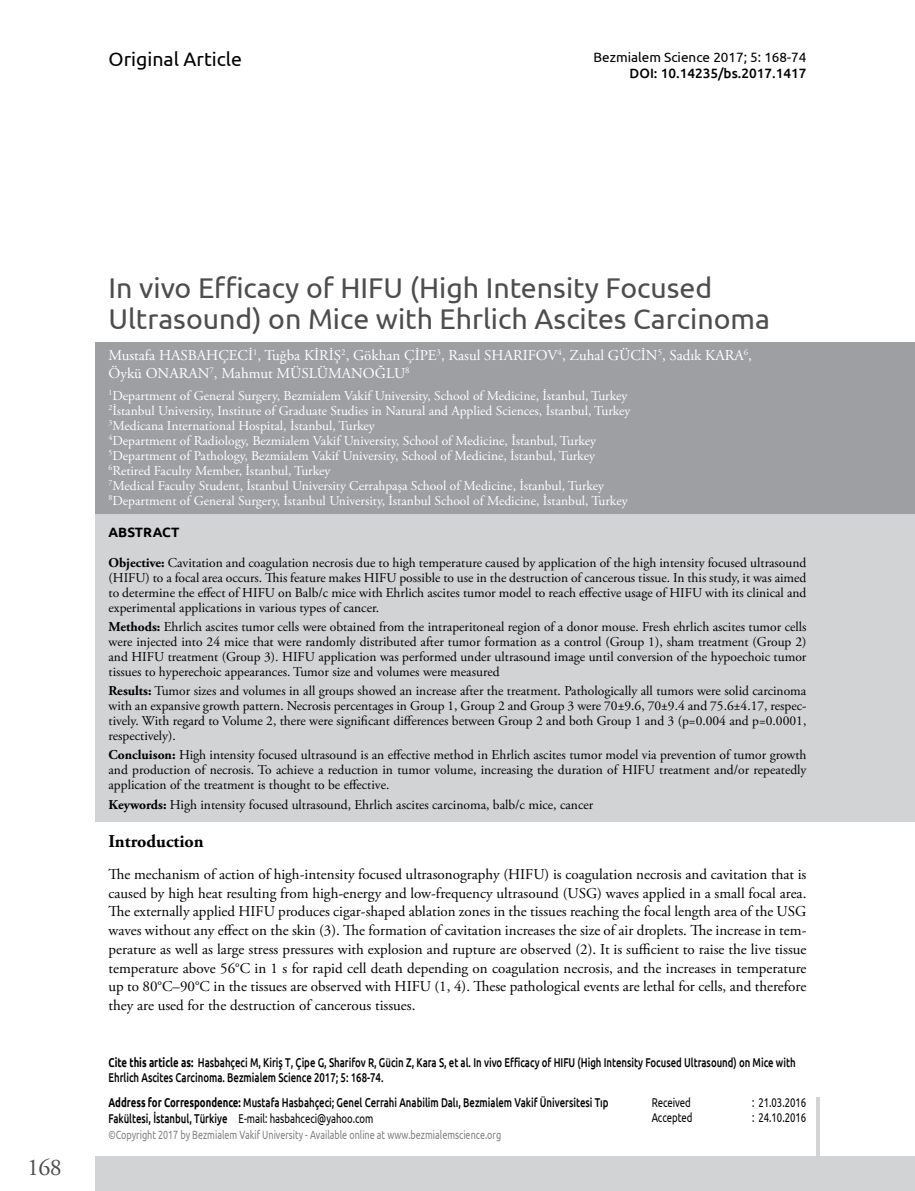
<style>
.page{position:relative;width:915px;height:1191px;background:#fff}
.page>*{position:absolute;margin:0;border:0;box-sizing:border-box;transform-origin:0 0}
.t1{font:28.5px/31.5px "Ubuntu";color:#4d4d4f}
.t2{font:24px "Adobe Garamond Pro";color:#4d4d4f}
.t3{font:19.5px "Ubuntu";color:#000}
.t4{font:700 18px "Adobe Garamond Pro";color:#000}
.t5{font:15px/18.8px "Adobe Garamond Pro";color:#000;text-align:justify}
.t6{font:15px/18px "Adobe Garamond Pro";color:#fff}
.t7{font:13.5px/15px "Adobe Garamond Pro";color:#000;text-align:justify}
.t8{font:13.5px/15px "Adobe Garamond Pro";color:#fff}
.t9{font:13.5px "Ubuntu";color:#000}
.t10{font:500 13.5px "Ubuntu";color:#000}
.t11{font:700 13.5px "Ubuntu";color:#000}
.t12{font:500 12.75px/15.3px "Ubuntu";color:#000;scale:.75 1}
.t13{font:12.75px "Ubuntu";color:#000;scale:.75 1}
.t14{font:12px "Ubuntu";color:#808285;scale:.75 1}
.s1{font-weight:700}
.s2{font-weight:400}
</style>
<div class="page">
<div style="left:96px;top:1157px;width:818px;height:34px;background:#d1d3d4"></div>
<svg style="left:815px;top:1097px;width:4px;height:60px"></svg>
<div style="left:96px;top:506px;width:818px;height:315px;background:#d1d3d4"></div>
<div style="left:96px;top:342px;width:818px;height:171px;background:#9d9fa2"></div>
<h3 class="t3" style="left:108px;top:47px;width:135px">Original Article</h3>
<p class="t9" style="left:593px;top:49px;width:214px">Bezmialem Science 2017; 5: 168-74</p>
<p class="t10" style="left:629px;top:65px;width:178px">DOI: 10.14235/bs.2017.1417</p>
<h2 class="t2" style="left:27px;top:1152px;width:36px">168</h2>
<h1 class="t1" style="left:108px;top:271px;width:662px">In vivo Efficacy of HIFU (High Intensity Focused<br>Ultrasound) on Mice with Ehrlich Ascites Carcinoma</h1>
<p class="t6" style="left:108px;top:347px;width:644px">Mustafa HASBAHÇECİ<sup>1</sup>, Tuğba KİRİŞ<sup>2</sup>, Gökhan ÇİPE<sup>3</sup>, Rasul SHARIFOV<sup>4</sup>, Zuhal GÜCİN<sup>5</sup>, Sadık KARA<sup>6</sup>,<br>Öykü ONARAN<sup>7</sup>, Mahmut MÜSLÜMANOĞLU<sup>8</sup></p>
<p class="t8" style="left:108px;top:388px;width:523px"><sup>1</sup>Department of General Surgery, Bezmialem Vakif University, School of Medicine, İstanbul, Turkey <sup>2</sup>İstanbul University, Institute of Graduate Studies in Natural and Applied Sciences, İstanbul, Turkey <sup>3</sup>Medicana International Hospital, İstanbul, Turkey<br><sup>4</sup>Department of Radiology, Bezmialem Vakif University, School of Medicine, İstanbul, Turkey <sup>5</sup>Department of Pathology, Bezmialem Vakif University, School of Medicine, İstanbul, Turkey <sup>6</sup>Retired Faculty Member, İstanbul, Turkey<br><sup>7</sup>Medical Faculty Student, İstanbul University Cerrahpaşa School of Medicine, İstanbul, Turkey <sup>8</sup>Department of General Surgery, İstanbul University, İstanbul School of Medicine, İstanbul, Turkey</p>
<p class="t11" style="left:108px;top:523px;width:72px">ABSTRACT</p>
<p class="t7" style="left:108px;top:555px;width:699px"><span class="s1">Objective:</span> Cavitation and coagulation necrosis due to high temperature caused by application of the high intensity focused ultrasound (HIFU) to a focal area occurs. This feature makes HIFU possible to use in the destruction of cancerous tissue. In this study, it was aimed to determine the effect of HIFU on Balb/c mice with Ehrlich ascites tumor model to reach effective usage of HIFU with its clinical and experimental applications in various types of cancer.</p>
<p class="t7" style="left:108px;top:619px;width:699px"><span class="s1">Methods:</span> Ehrlich ascites tumor cells were obtained from the intraperitoneal region of a donor mouse. Fresh ehrlich ascites tumor cells were injected into 24 mice that were randomly distributed after tumor formation as a control (Group 1), sham treatment (Group 2) and HIFU treatment (Group 3). HIFU application was performed under ultrasound image until conversion of the hypoechoic tumor tissues to hyperechoic appearances. Tumor size and volumes were measured</p>
<p class="t7" style="left:108px;top:684px;width:699px"><span class="s1">Results:</span> Tumor sizes and volumes in all groups showed an increase after the treatment. Pathologically all tumors were solid carcinoma with an expansive growth pattern. Necrosis percentages in Group 1, Group 2 and Group 3 were 70±9.6, 70±9.4 and 75.6±4.17, respec&shy;tively. With regard to Volume 2, there were significant differences between Group 2 and both Group 1 and 3 (p=0.004 and p=0.0001, respectively).</p>
<p class="t7" style="left:108px;top:748px;width:699px"><span class="s1">Concluison:</span> High intensity focused ultrasound is an effective method in Ehrlich ascites tumor model via prevention of tumor growth and production of necrosis. To achieve a reduction in tumor volume, increasing the duration of HIFU treatment and/or repeatedly application of the treatment is thought to be effective.</p>
<p class="t7" style="left:108px;top:797px;width:486px"><span class="s1">Keywords:</span> High intensity focused ultrasound, Ehrlich ascites carcinoma, balb/c mice, cancer</p>
<h3 class="t4" style="left:108px;top:831px;width:97px">Introduction</h3>
<p class="t5" style="left:108px;top:865px;width:699px">The mechanism of action of high-intensity focused ultrasonography (HIFU) is coagulation necrosis and cavitation that is caused by high heat resulting from high-energy and low-frequency ultrasound (USG) waves applied in a small focal area.<br>The externally applied HIFU produces cigar-shaped ablation zones in the tissues reaching the focal length area of the USG waves without any effect on the skin (3). The formation of cavitation increases the size of air droplets. The increase in tem&shy;perature as well as large stress pressures with explosion and rupture are observed (2). It is sufficient to raise the live tissue temperature above 56°C in 1 s for rapid cell death depending on coagulation necrosis, and the increases in temperature up to 80°C–90°C in the tissues are observed with HIFU (1, 4). These pathological events are lethal for cells, and therefore they are used for the destruction of cancerous tissues.</p>
<p class="t12" style="left:108px;top:1054px;width:917px"><span class="s1">Cite this article as:</span> Hasbahçeci M, Kiriş T, Çipe G, Sharifov R, Gücin Z, Kara S, et al. In vivo Efficacy of HIFU (High Intensity Focused Ultrasound) on Mice with<br>Ehrlich Ascites Carcinoma. Bezmialem Science 2017; 5: 168-74.</p>
<p class="t12" style="left:108px;top:1094px;width:668px"><span class="s1">Address for Correspondence:</span> Mustafa Hasbahçeci; Genel Cerrahi Anabilim Dalı, Bezmialem Vakif Üniversitesi Tıp<br>Fakültesi, İstanbul, Türkiye <span class="s2">E-mail: hasbahceci@yahoo.com</span></p>
<p class="t14" style="left:108px;top:1127px;width:525px">©Copyright 2017 by Bezmialem Vakif University - Available online at www.bezmialemscience.org</p>
<p class="t13" style="left:651px;top:1095px;width:54px">Received</p>
<p class="t13" style="left:752px;top:1095px;width:73px">: 21.03.2016</p>
<p class="t13" style="left:651px;top:1109px;width:56px">Accepted</p>
<p class="t13" style="left:752px;top:1109px;width:73px">: 24.10.2016</p>
</div>
